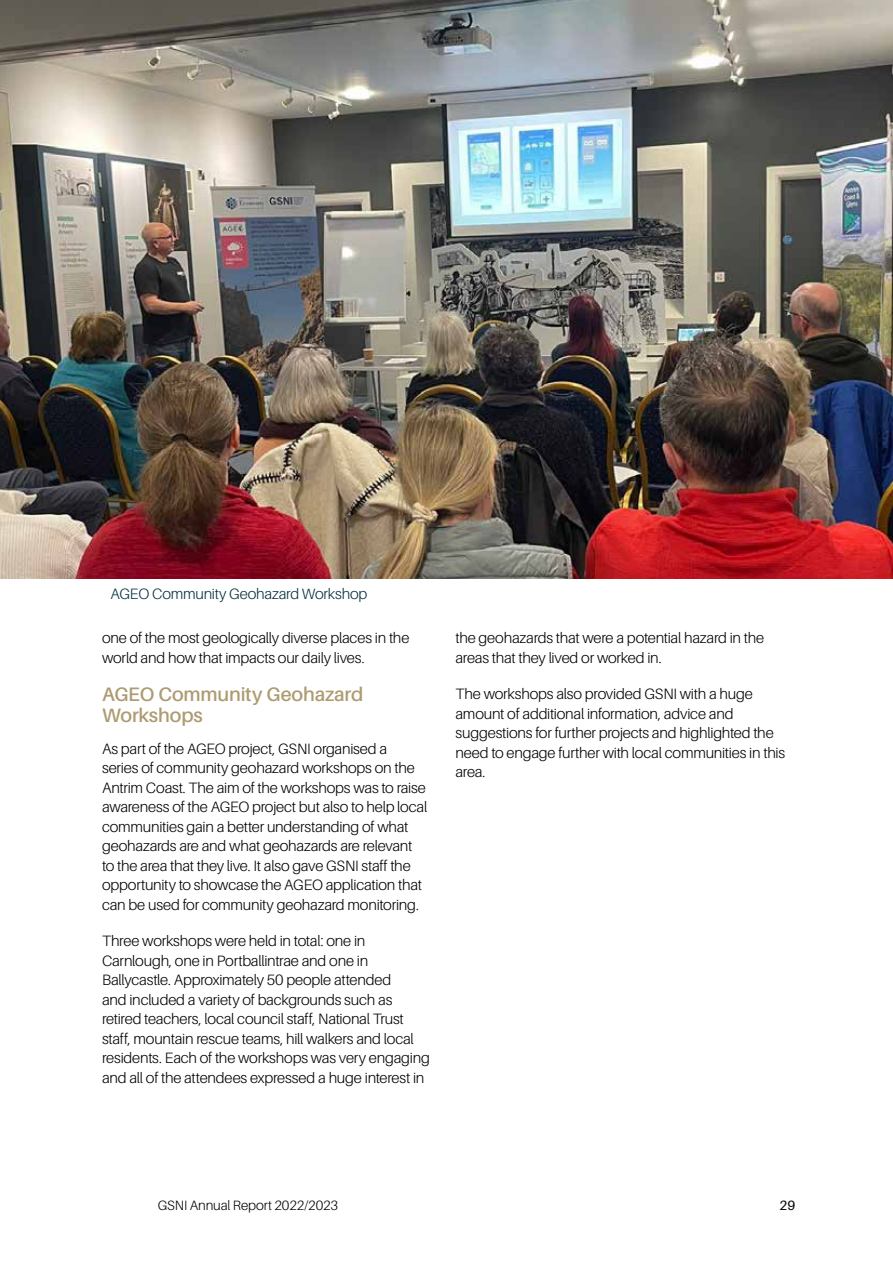
<style>
.page{position:relative;width:893px;height:1263px;background:#fff}
.page>*{position:absolute;margin:0;border:0;box-sizing:border-box;transform-origin:0 0}
.t1{font:600 19.5px/21px "Aileron";letter-spacing:-.01em;color:#ad9b71}
.t2{font:300 15px/19.5px "Aileron";letter-spacing:-.015em;color:#000}
.t3{font:300 15px "Aileron";letter-spacing:-.015em;color:#042e3f}
.t4{font:300 13.5px "Aileron";letter-spacing:-.005em;color:#000}
.t5{font:13.5px "Aileron";color:#000}
</style>
<div class="page">
<img style="left:0;top:0;width:893px;height:579px">
<p class="t3" style="left:111px;top:585px;width:258px">AGEO Community Geohazard Workshop</p>
<p class="t2" style="left:102px;top:628px;width:309px">one of the most geologically diverse places in the world and how that impacts our daily lives.</p>
<h1 class="t1" style="left:102px;top:683px;width:263px">AGEO Community Geohazard<br>Workshops</h1>
<p class="t2" style="left:102px;top:739px;width:327px">As part of the AGEO project, GSNI organised a series of community geohazard workshops on the Antrim Coast. The aim of the workshops was to raise awareness of the AGEO project but also to help local communities gain a better understanding of what geohazards are and what geohazards are relevant to the area that they live. It also gave GSNI staff the opportunity to showcase the AGEO application that can be used for community geohazard monitoring.</p>
<p class="t2" style="left:102px;top:931px;width:329px">Three workshops were held in total: one in Carnlough, one in Portballintrae and one in Ballycastle. Approximately 50 people attended<br>and included a variety of backgrounds such as retired teachers, local council staff, National Trust staff, mountain rescue teams, hill walkers and local residents. Each of the workshops was very engaging and all of the attendees expressed a huge interest in</p>
<p class="t2" style="left:455px;top:628px;width:310px">the geohazards that were a potential hazard in the areas that they lived or worked in.</p>
<p class="t2" style="left:455px;top:684px;width:331px">The workshops also provided GSNI with a huge amount of additional information, advice and suggestions for further projects and highlighted the need to engage further with local communities in this area.</p>
<p class="t4" style="left:158px;top:1197px;width:182px">GSNI Annual Report 2022/2023</p>
<p class="t5" style="left:780px;top:1197px;width:17px">29</p>
</div>
